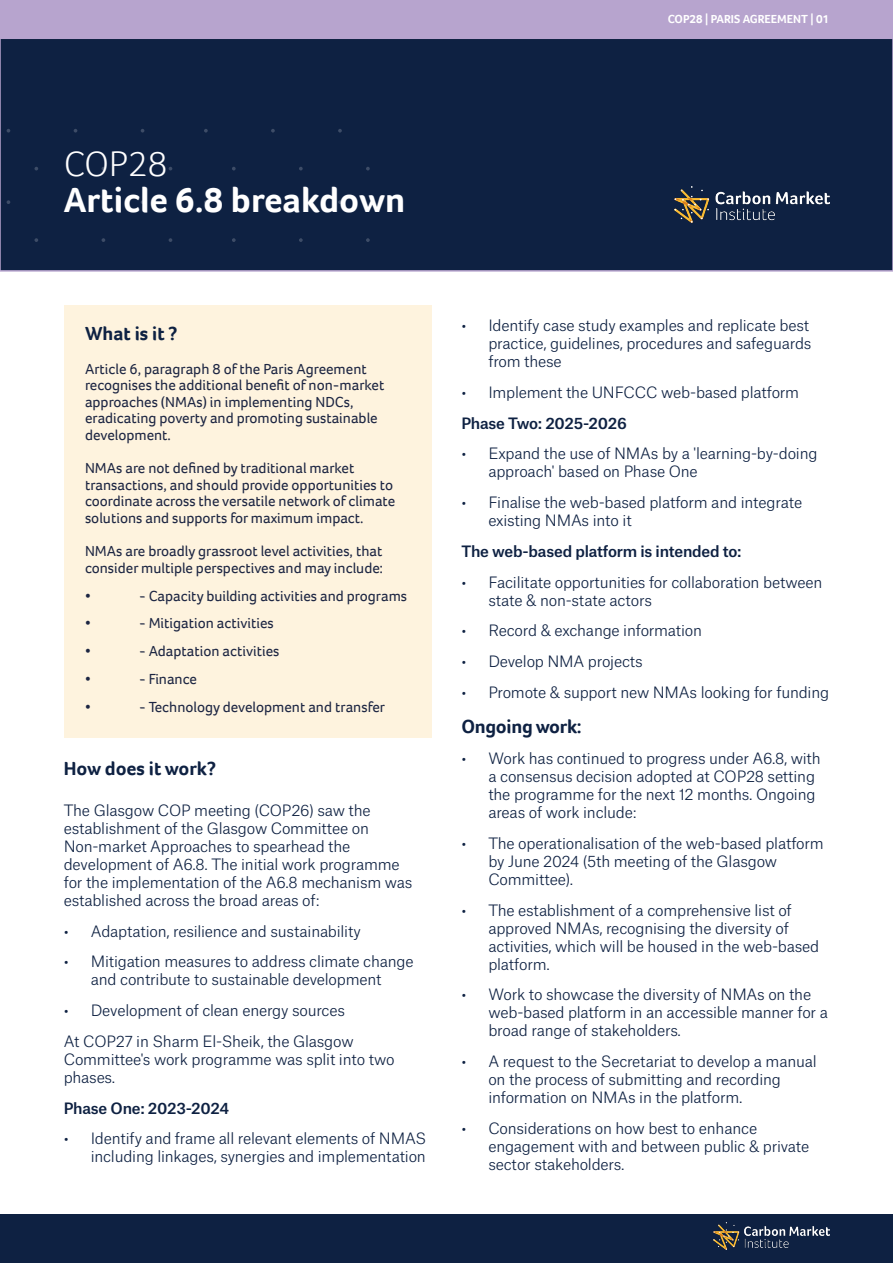
<style>
.page{position:relative;width:893px;height:1263px;background:#fff}
.page>*{position:absolute;margin:0;border:0;box-sizing:border-box;transform-origin:0 0}
.Heading{font:700 36px/36px "Foco";color:#fff}
.Sub-heading{font:700 19.5px "Foco";color:#0e2142}
.Sub-heading-2{font:300 15px/18px "Atlas Grotesk";letter-spacing:-.015em;color:#0e2142}
.Sub-heading-3{font:15px/16.5px "Foco";color:#1c2542}
.Sub-heading-4{font:500 15px "Atlas Grotesk";letter-spacing:-.015em;color:#0e2142}
.t1{font:700 12px "Foco";color:#fff}
.s1{font-weight:300}
</style>
<div class="page">
<div style="left:0;top:38px;width:893px;height:234px;background:#0e2142;border:2px solid #b7a4ce"></div>
<div style="left:0;top:1214px;width:893px;height:49px;background:#0e2142"></div>
<div style="left:0;top:0;width:893px;height:38px;background:#b7a4ce"></div>
<img style="left:713px;top:1222px;width:116px;height:27px">
<img style="left:674px;top:186px;width:155px;height:37px">
<svg style="left:34px;top:238px;width:4px;height:4px"></svg>
<svg style="left:169px;top:238px;width:3px;height:4px"></svg>
<svg style="left:102px;top:238px;width:3px;height:4px"></svg>
<svg style="left:232px;top:238px;width:4px;height:4px"></svg>
<svg style="left:366px;top:238px;width:4px;height:4px"></svg>
<svg style="left:366px;top:167px;width:4px;height:3px"></svg>
<svg style="left:299px;top:238px;width:4px;height:4px"></svg>
<svg style="left:299px;top:167px;width:4px;height:3px"></svg>
<svg style="left:7px;top:200px;width:3px;height:4px"></svg>
<svg style="left:141px;top:200px;width:3px;height:4px"></svg>
<svg style="left:74px;top:200px;width:3px;height:4px"></svg>
<svg style="left:204px;top:200px;width:4px;height:4px"></svg>
<svg style="left:204px;top:129px;width:4px;height:4px"></svg>
<svg style="left:338px;top:200px;width:4px;height:4px"></svg>
<svg style="left:338px;top:129px;width:4px;height:4px"></svg>
<svg style="left:271px;top:200px;width:4px;height:4px"></svg>
<svg style="left:271px;top:129px;width:4px;height:4px"></svg>
<div style="left:64px;top:305px;width:368px;height:433px;background:#fef3de"></div>
<p class="t1" style="left:668px;top:11px;width:163px">COP28 | PARIS AGREEMENT | 01</p>
<p class="Heading" style="left:64px;top:146px;width:343px"><span class="s1">COP28<br></span>Article 6.8 breakdown</p>
<p class="Sub-heading" style="left:85px;top:321px;width:94px">What is it ?</p>
<p class="Sub-heading-3" style="left:85px;top:360px;width:301px">Article 6, paragraph 8 of the Paris Agreement recognises the additional benefit of non-market approaches (NMAs) in implementing NDCs, eradicating poverty and promoting sustainable development.</p>
<p class="Sub-heading-3" style="left:85px;top:460px;width:312px">NMAs are not defined by traditional market transactions, and should provide opportunities to coordinate across the versatile network of climate solutions and supports for maximum impact.</p>
<p class="Sub-heading-3" style="left:85px;top:543px;width:300px">NMAs are broadly grassroot level activities, that consider multiple perspectives and may include:</p>
<p class="Sub-heading-3" style="left:85px;top:587px;width:7px">•</p>
<p class="Sub-heading-3" style="left:139px;top:587px;width:270px">- Capacity building activities and programs</p>
<p class="Sub-heading-3" style="left:85px;top:615px;width:7px">•</p>
<p class="Sub-heading-3" style="left:139px;top:615px;width:136px">- Mitigation activities</p>
<p class="Sub-heading-3" style="left:85px;top:643px;width:7px">•</p>
<p class="Sub-heading-3" style="left:139px;top:643px;width:142px">- Adaptation activities</p>
<p class="Sub-heading-3" style="left:85px;top:670px;width:7px">•</p>
<p class="Sub-heading-3" style="left:139px;top:670px;width:59px">- Finance</p>
<p class="Sub-heading-3" style="left:85px;top:698px;width:7px">•</p>
<p class="Sub-heading-3" style="left:139px;top:698px;width:248px">- Technology development and transfer</p>
<p class="Sub-heading" style="left:64px;top:756px;width:154px">How does it work?</p>
<p class="Sub-heading-2" style="left:64px;top:800px;width:350px">The Glasgow COP meeting (COP26) saw the establishment of the Glasgow Committee on Non-market Approaches to spearhead the development of A6.8. The initial work programme for the implementation of the A6.8 mechanism was established across the broad areas of:</p>
<p class="Sub-heading-2" style="left:64px;top:920px;width:299px">• Adaptation, resilience and sustainability</p>
<p class="Sub-heading-2" style="left:64px;top:951px;width:351px;text-align:center">• Mitigation measures to address climate change and contribute to sustainable development</p>
<p class="Sub-heading-2" style="left:64px;top:1000px;width:283px">• Development of clean energy sources</p>
<p class="Sub-heading-2" style="left:64px;top:1031px;width:332px">At COP27 in Sharm El-Sheik, the Glasgow<br>Committee's work programme was split into two phases.</p>
<p class="Sub-heading-4" style="left:64px;top:1096px;width:167px">Phase One: 2023-2024</p>
<p class="Sub-heading-2" style="left:64px;top:1128px;width:364px;text-align:right">• Identify and frame all relevant elements of NMAS including linkages, synergies and implementation</p>
<p class="Sub-heading-2" style="left:488px;top:315px;width:325px;text-indent:-27px">• Identify case study examples and replicate best practice, guidelines, procedures and safeguards from these</p>
<p class="Sub-heading-2" style="left:461px;top:382px;width:339px">• Implement the UNFCCC web-based platform</p>
<p class="Sub-heading-4" style="left:461px;top:411px;width:167px">Phase Two: 2025-2026</p>
<p class="Sub-heading-2" style="left:488px;top:443px;width:331px;text-indent:-27px">• Expand the use of NMAs by a 'learning-by-doing approach' based on Phase One</p>
<p class="Sub-heading-2" style="left:488px;top:492px;width:315px;text-indent:-27px">• Finalise the web-based platform and integrate existing NMAs into it</p>
<p class="Sub-heading-4" style="left:461px;top:539px;width:282px">The web-based platform is intended to:</p>
<p class="Sub-heading-2" style="left:488px;top:571px;width:336px;text-indent:-27px">• Facilitate opportunities for collaboration between state &amp; non-state actors</p>
<p class="Sub-heading-2" style="left:461px;top:620px;width:242px">• Record &amp; exchange information</p>
<p class="Sub-heading-2" style="left:461px;top:651px;width:183px">• Develop NMA projects</p>
<p class="Sub-heading-2" style="left:461px;top:682px;width:369px">• Promote &amp; support new NMAs looking for funding</p>
<p class="Sub-heading" style="left:461px;top:714px;width:122px">Ongoing work:</p>
<p class="Sub-heading-2" style="left:488px;top:748px;width:334px;text-indent:-27px">• Work has continued to progress under A6.8, with a consensus decision adopted at COP28 setting the programme for the next 12 months. Ongoing areas of work include:</p>
<p class="Sub-heading-2" style="left:488px;top:832px;width:337px;text-indent:-27px">• The operationalisation of the web-based platform by June 2024 (5th meeting of the Glasgow<br>Committee).</p>
<p class="Sub-heading-2" style="left:488px;top:899px;width:332px;text-indent:-27px">• The establishment of a comprehensive list of approved NMAs, recognising the diversity of activities, which will be housed in the web-based platform.</p>
<p class="Sub-heading-2" style="left:488px;top:984px;width:341px;text-indent:-27px">• Work to showcase the diversity of NMAs on the web-based platform in an accessible manner for a broad range of stakeholders.</p>
<p class="Sub-heading-2" style="left:488px;top:1051px;width:330px;text-indent:-27px">• A request to the Secretariat to develop a manual on the process of submitting and recording information on NMAs in the platform.</p>
<p class="Sub-heading-2" style="left:488px;top:1118px;width:323px;text-indent:-27px">• Considerations on how best to enhance engagement with and between public &amp; private sector stakeholders.</p>
</div>
